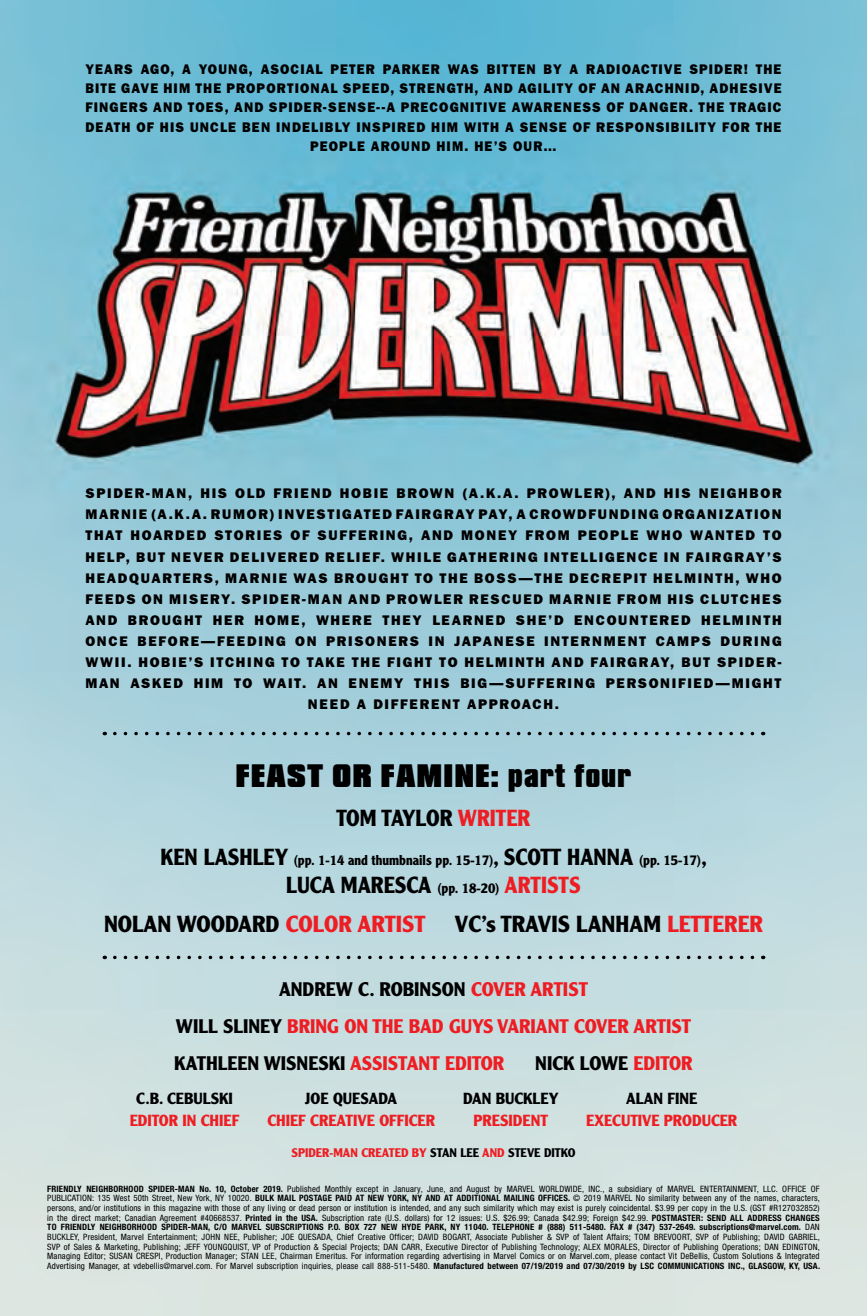
<style>
.page{position:relative;width:867px;height:1316px;background:#fff}
.page>*{position:absolute;margin:0;border:0;box-sizing:border-box;transform-origin:0 0}
.t1{font:900 33.95px "Compacta LT Std";letter-spacing:.05em;color:#000001;scale:.87 1}
.t2{font:700 22.75px/39.4px "Clearface Gothic LT Std";color:#000001;scale:.95 1}
.t3{font:700 22.75px "Clearface Gothic LT Std";color:#000001}
.t4{font:700 19.25px/36.9px "Clearface Gothic LT Std";color:#ee1d23;text-align:center}
.t5{font:700 19.25px "Clearface Gothic LT Std";color:#000001}
.t6{font:700 15.75px "Clearface Gothic LT Std";color:#ee1d23}
.t7{font:700 15.75px "Clearface Gothic LT Std";color:#000001}
.t8{font:14px/21px "ITC Franklin Gothic Std Hvy";letter-spacing:.12em;color:#000001;text-align:center}
.t9{font:14px/19.2px "ITC Franklin Gothic Std Hvy";letter-spacing:.09em;color:#000001;text-align:center;scale:.94 1}
.t10{font:700 14px "Clearface Gothic LT Std";color:#000001;scale:.95 1}
.t11{font:700 12.25px "Clearface Gothic LT Std";color:#ee1d23}
.t12{font:condensed 8.75px/9.6px "Helvetica Neue LT Pro";letter-spacing:.02em;color:#000001;text-align:justify}
.s1{color:#ee1d23}
.s2{font-size:22.75px}
.s3{font-size:14px}
.s4{color:#000001}
.s5{font-weight:700}
</style>
<div class="page">
<img style="left:0;top:0;width:866px;height:1315px">
<svg style="left:115px;top:955px;width:648px;height:3px;background:#99adb1"></svg>
<svg style="left:115px;top:731px;width:648px;height:4px;background:#83a3ac"></svg>
<p class="t9" style="left:85px;top:59px;width:741px">YEARS AGO, A YOUNG, ASOCIAL PETER PARKER WAS BITTEN BY A RADIOACTIVE SPIDER! THE BITE GAVE HIM THE PROPORTIONAL SPEED, STRENGTH, AND AGILITY OF AN ARACHNID, ADHESIVE FINGERS AND TOES, AND SPIDER-SENSE--A PRECOGNITIVE AWARENESS OF DANGER. THE TRAGIC DEATH OF HIS UNCLE BEN INDELIBLY INSPIRED HIM WITH A SENSE OF RESPONSIBILITY FOR THE PEOPLE AROUND HIM. HE’S OUR…</p>
<p class="t8" style="left:85px;top:483px;width:697px">SPIDER-MAN, HIS OLD FRIEND HOBIE BROWN (A.K.A. PROWLER), AND HIS NEIGHBOR MARNIE (A.K.A. RUMOR) INVESTIGATED FAIRGRAY PAY, A CROWDFUNDING ORGANIZATION THAT HOARDED STORIES OF SUFFERING, AND MONEY FROM PEOPLE WHO WANTED TO HELP, BUT NEVER DELIVERED RELIEF. WHILE GATHERING INTELLIGENCE IN FAIRGRAY’S HEADQUARTERS, MARNIE WAS BROUGHT TO THE BOSS—THE DECREPIT HELMINTH, WHO FEEDS ON MISERY. SPIDER-MAN AND PROWLER RESCUED MARNIE FROM HIS CLUTCHES AND BROUGHT HER HOME, WHERE THEY LEARNED SHE’D ENCOUNTERED HELMINTH ONCE BEFORE—FEEDING ON PRISONERS IN JAPANESE INTERNMENT CAMPS DURING WWII. HOBIE’S ITCHING TO TAKE THE FIGHT TO HELMINTH AND FAIRGRAY, BUT SPIDER-MAN ASKED HIM TO WAIT. AN ENEMY THIS BIG—SUFFERING PERSONIFIED—MIGHT NEED A DIFFERENT APPROACH.</p>
<h1 class="t1" style="left:236px;top:756px;width:455px">FEAST OR FAMINE: part four</h1>
<h2 class="t2" style="left:336px;top:798px;width:205px">TOM TAYLOR <span class="s1">WRITER</span></h2>
<h3 class="t10" style="left:160px;top:852px;width:576px"><span class="s2">KEN LASHLEY</span> (pp. 1-14 and thumbnails pp. 15-17)<span class="s2">, SCOTT HANNA</span> (pp. 15-17)<span class="s2">,</span></h3>
<h2 class="t2" style="left:104px;top:865px;width:503px;text-indent:182px">LUCA MARESCA <span class="s3">(pp. 18-20)</span> <span class="s1">ARTISTS<br></span>NOLAN WOODARD <span class="s1">COLOR ARTIST</span></h2>
<h2 class="t3" style="left:454px;top:911px;width:309px">VC’s TRAVIS LANHAM <span class="s1">LETTERER</span></h2>
<h3 class="t4" style="left:176px;top:970px;width:516px"><span class="s4">ANDREW C. ROBINSON</span> COVER ARTIST<br><span class="s4">WILL SLINEY</span> BRING ON THE BAD GUYS VARIANT COVER ARTIST</h3>
<h3 class="t5" style="left:174px;top:1051px;width:331px">KATHLEEN WISNESKI <span class="s1">ASSISTANT EDITOR</span></h3>
<h3 class="t5" style="left:535px;top:1051px;width:159px">NICK LOWE <span class="s1">EDITOR</span></h3>
<h3 class="t7" style="left:136px;top:1089px;width:98px">C.B. CEBULSKI</h3>
<h3 class="t6" style="left:130px;top:1110px;width:111px">EDITOR IN CHIEF</h3>
<h3 class="t7" style="left:305px;top:1089px;width:93px">JOE QUESADA</h3>
<h3 class="t6" style="left:267px;top:1110px;width:169px">CHIEF CREATIVE OFFICER</h3>
<h3 class="t7" style="left:463px;top:1089px;width:97px">DAN BUCKLEY</h3>
<h3 class="t6" style="left:473px;top:1110px;width:76px">PRESIDENT</h3>
<h3 class="t7" style="left:626px;top:1089px;width:72px">ALAN FINE</h3>
<h3 class="t6" style="left:586px;top:1110px;width:152px">EXECUTIVE PRODUCER</h3>
<h3 class="t11" style="left:291px;top:1145px;width:285px">SPIDER-MAN CREATED BY <span class="s4">STAN LEE</span> AND <span class="s4">STEVE DITKO</span></h3>
<p class="t12" style="left:47px;top:1183px;width:774px"><span class="s5">FRIENDLY NEIGHBORHOOD SPIDER-MAN No. 10, October 2019.</span> Published Monthly except in January, June, and August by MARVEL WORLDWIDE, INC., a subsidiary of MARVEL ENTERTAINMENT, LLC. OFFICE OF PUBLICATION: 135 West 50th Street, New York, NY 10020. <span class="s5">BULK MAIL POSTAGE PAID AT NEW YORK, NY AND AT ADDITIONAL MAILING OFFICES.</span> © 2019 MARVEL No similarity between any of the names, characters, persons, and/or institutions in this magazine with those of any living or dead person or institution is intended, and any such similarity which may exist is purely coincidental. $3.99 per copy in the U.S. (GST #R127032852) in the direct market; Canadian Agreement #40668537. <span class="s5">Printed in the USA.</span> Subscription rate (U.S. dollars) for 12 issues: U.S. $26.99; Canada $42.99; Foreign $42.99. <span class="s5">POSTMASTER: SEND ALL ADDRESS CHANGES TO FRIENDLY NEIGHBORHOOD SPIDER-MAN, C/O MARVEL SUBSCRIPTIONS P.O. BOX 727 NEW HYDE PARK, NY 11040. TELEPHONE # (888) 511-5480. FAX # (347) 537-2649. subscriptions@marvel.com.</span> DAN BUCKLEY, President, Marvel Entertainment; JOHN NEE, Publisher; JOE QUESADA, Chief Creative Officer; DAVID BOGART, Associate Publisher &amp; SVP of Talent Affairs; TOM BREVOORT, SVP of Publishing; DAVID GABRIEL, SVP of Sales &amp; Marketing, Publishing; JEFF YOUNGQUIST, VP of Production &amp; Special Projects; DAN CARR, Executive Director of Publishing Technology; ALEX MORALES, Director of Publishing Operations; DAN EDINGTON, Managing Editor; SUSAN CRESPI, Production Manager; STAN LEE, Chairman Emeritus. For information regarding advertising in Marvel Comics or on Marvel.com, please contact Vit DeBellis, Custom Solutions &amp; Integrated Advertising Manager, at vdebellis@marvel.com. For Marvel subscription inquiries, please call 888-511-5480. <span class="s5">Manufactured between 07/19/2019 and 07/30/2019 by LSC COMMUNICATIONS INC., GLASGOW, KY, USA.</span></p>
</div>
